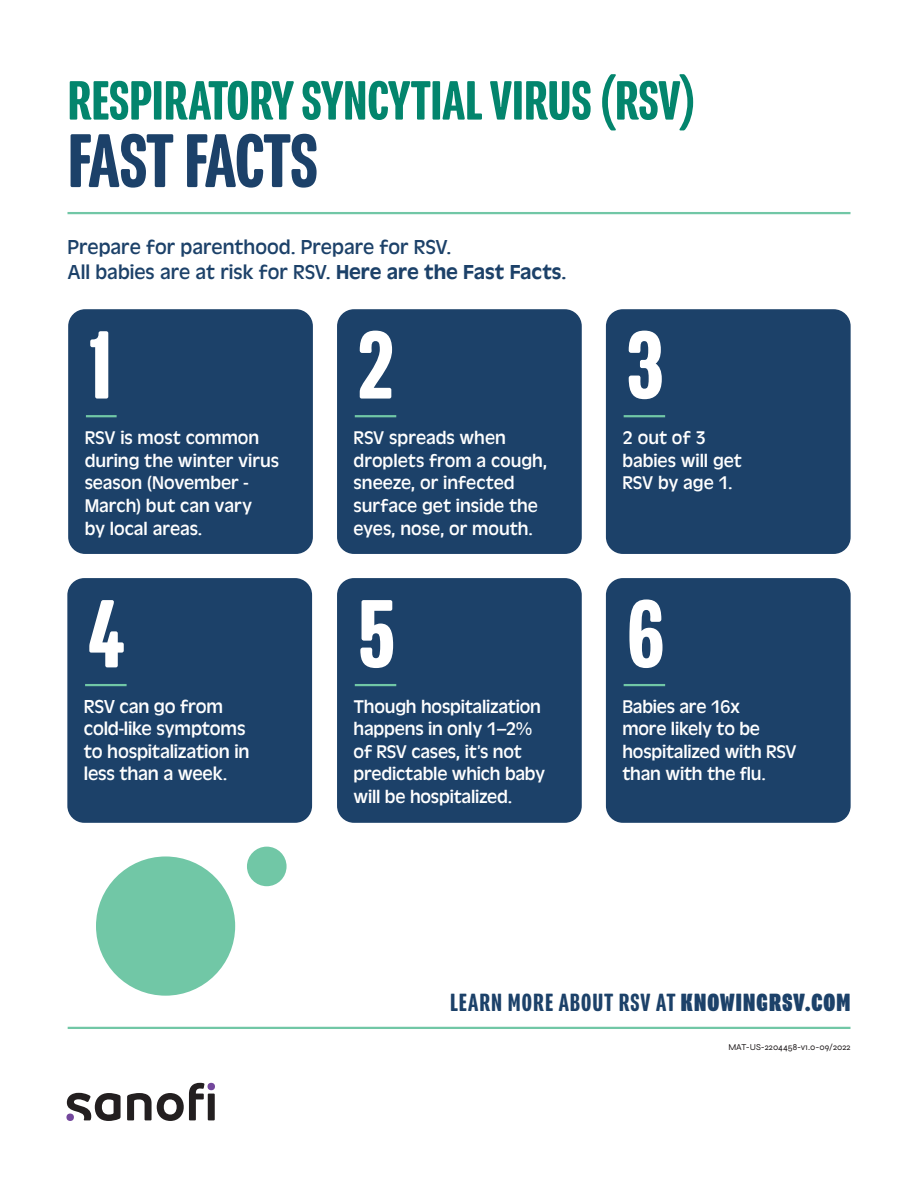
<style>
.page{position:relative;width:918px;height:1188px;background:#fff}
.page>*{position:absolute;margin:0;border:0;box-sizing:border-box;transform-origin:0 0}
.t1{font:500 105px "Program Nar OT";color:#fff}
.t2{font:500 82.5px "Program Nar OT";letter-spacing:-.005em;color:#1c4169}
.t3{font:500 60px "Program Nar OT";color:#03856d}
.t4{font:500 27px "Program Nar OT";letter-spacing:.04em;color:#1c4169}
.t5{font:21px "Antique Oli";color:#1c4169}
.t6{font:19.5px/22.5px "Antique Oli";letter-spacing:-.01em;color:#fff}
.t7{font:19.05px/22.8px "Antique Oli";letter-spacing:-.01em;color:#fff}
.t8{font:9px "Syne";color:#231f20}
.s1{font-weight:500}
.s2{font-weight:900}
</style>
<div class="page">
<div style="left:96px;top:856px;width:139px;height:140px;background:#71c7a6;border-radius:50%"></div>
<hr style="left:68px;top:212px;width:782px;height:2px;background:#71c7a6">
<div style="left:247px;top:847px;width:40px;height:39px;background:#71c7a6;border-radius:50%"></div>
<div style="left:67px;top:578px;width:245px;height:245px;background:#1c4169;border-radius:17px"></div>
<hr style="left:85px;top:684px;width:42px;height:2px;background:#71c7a6">
<div style="left:337px;top:578px;width:245px;height:245px;background:#1c4169;border-radius:17px"></div>
<hr style="left:355px;top:684px;width:41px;height:2px;background:#71c7a6">
<div style="left:606px;top:578px;width:245px;height:245px;background:#1c4169;border-radius:17px"></div>
<hr style="left:624px;top:684px;width:41px;height:2px;background:#71c7a6">
<div style="left:68px;top:309px;width:245px;height:245px;background:#1c4169;border-radius:17px"></div>
<hr style="left:86px;top:415px;width:31px;height:2px;background:#71c7a6">
<div style="left:337px;top:309px;width:245px;height:245px;background:#1c4169;border-radius:17px"></div>
<hr style="left:355px;top:415px;width:41px;height:2px;background:#71c7a6">
<div style="left:606px;top:309px;width:245px;height:245px;background:#1c4169;border-radius:17px"></div>
<hr style="left:624px;top:415px;width:41px;height:2px;background:#71c7a6">
<hr style="left:68px;top:1027px;width:782px;height:2px;background:#71c7a6">
<svg style="left:66px;top:1082px;width:149px;height:39px"></svg>
<p class="t3" style="left:68px;top:68px;width:630px">RESPIRATORY SYNCYTIAL VIRUS (RSV)</p>
<p class="t2" style="left:68px;top:116px;width:252px">FAST FACTS</p>
<p class="t5" style="left:68px;top:235px;width:385px">Prepare for parenthood. Prepare for RSV.</p>
<p class="t5" style="left:68px;top:260px;width:501px">All babies are at risk for RSV. <span class="s1">Here are the Fast Facts.</span></p>
<p class="t1" style="left:89px;top:308px;width:24px">1</p>
<p class="t7" style="left:85px;top:426px;width:196px">RSV is most common during the winter virus season (November -<br>March) but can vary<br>by local areas.</p>
<p class="t1" style="left:89px;top:576px;width:37px">4</p>
<p class="t6" style="left:84px;top:695px;width:167px">RSV can go from cold-like symptoms to hospitalization in less than a week.</p>
<p class="t1" style="left:358px;top:308px;width:37px">2</p>
<p class="t7" style="left:354px;top:426px;width:195px">RSV spreads when droplets from a cough, sneeze, or infected surface get inside the eyes, nose, or mouth.</p>
<p class="t1" style="left:358px;top:576px;width:38px">5</p>
<p class="t7" style="left:354px;top:695px;width:193px">Though hospitalization happens in only 1–2% of RSV cases, it’s not predictable which baby will be hospitalized.</p>
<p class="t1" style="left:627px;top:308px;width:38px">3</p>
<p class="t7" style="left:622px;top:426px;width:121px">2 out of 3 babies will get<br>RSV by age 1.</p>
<p class="t1" style="left:627px;top:576px;width:38px">6</p>
<p class="t7" style="left:622px;top:695px;width:176px">Babies are 16x<br>more likely to be hospitalized with RSV than with the flu.</p>
<p class="t4" style="left:450px;top:988px;width:402px">LEARN MORE ABOUT RSV AT <span class="s2">KNOWINGRSV.COM</span></p>
<p class="t8" style="left:728px;top:1042px;width:124px">MAT-US-2204458-v1.0-09/2022</p>
</div>
